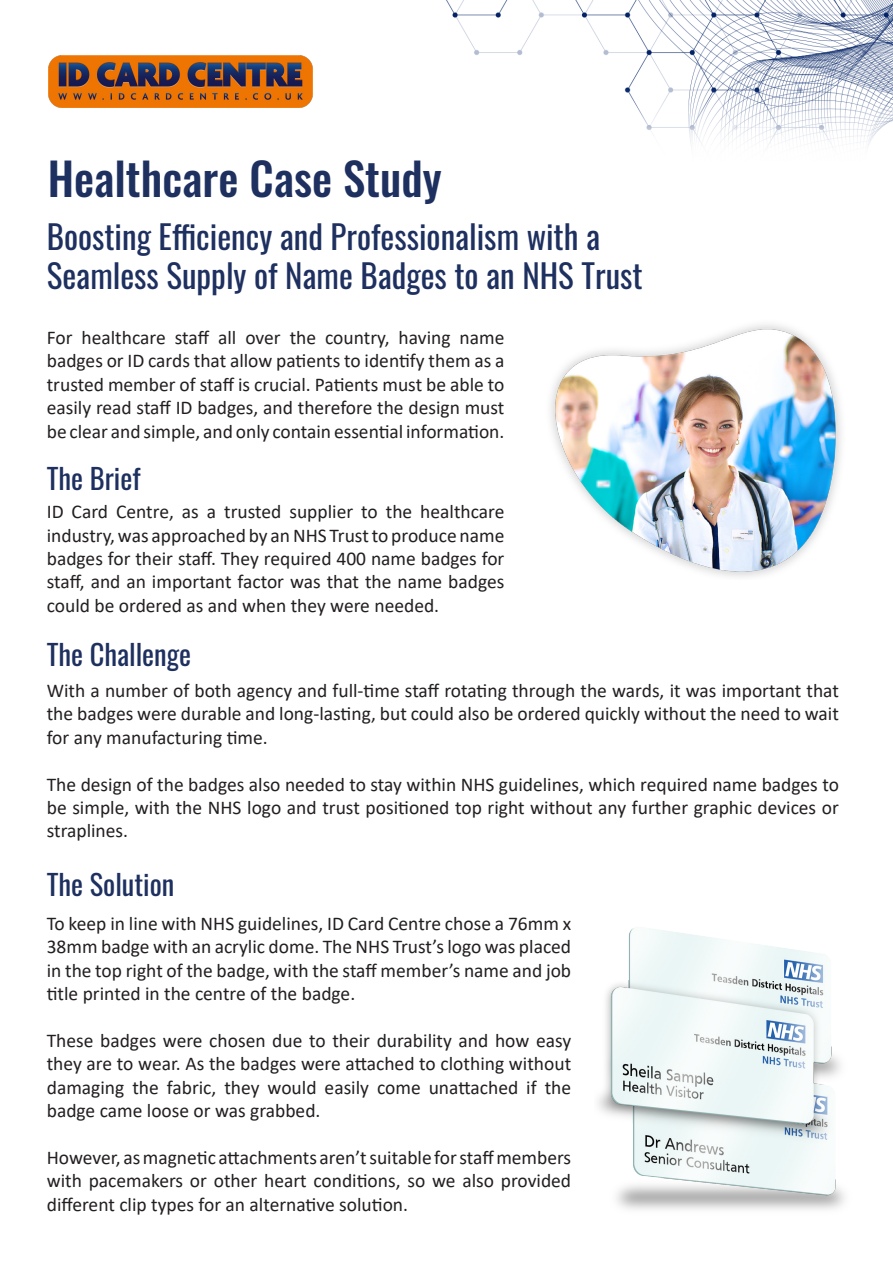
<style>
.page{position:relative;width:893px;height:1263px;background:#fff}
.page>*{position:absolute;margin:0;border:0;box-sizing:border-box;transform-origin:0 0}
.t1{font:500 45px "Oswald";color:#1e3060}
.t2{font:33px/39.6px "Oswald";color:#1e3060}
.t3{font:28.5px "Oswald";color:#1e3060}
.t4{font:19.5px/23.4px "Calibri";color:#231f20;text-align:justify}
</style>
<div class="page">
<img style="left:163px;top:0;width:730px;height:147px">
<img style="left:550px;top:324px;width:291px;height:253px">
<img style="left:598px;top:928px;width:247px;height:282px">
<img style="left:49px;top:56px;width:264px;height:52px">
<p class="t1" style="left:48px;top:155px;width:396px">Healthcare Case Study</p>
<p class="t2" style="left:47px;top:213px;width:597px">Boosting Efficiency and Professionalism with a<br>Seamless Supply of Name Badges to an NHS Trust</p>
<p class="t4" style="left:47px;top:325px;width:459px">For healthcare staff all over the country, having name badges or ID cards that allow patients to identify them as a trusted member of staff is crucial. Patients must be able to easily read staff ID badges, and therefore the design must be clear and simple, and only contain essential information.</p>
<p class="t3" style="left:47px;top:453px;width:95px">The Brief</p>
<p class="t4" style="left:47px;top:499px;width:459px">ID Card Centre, as a trusted supplier to the healthcare industry, was approached by an NHS Trust to produce name badges for their staff. They required 400 name badges for staff, and an important factor was that the name badges could be ordered as and when they were needed.</p>
<p class="t3" style="left:47px;top:629px;width:146px">The Challenge</p>
<p class="t4" style="left:47px;top:678px;width:794px">With a number of both agency and full-time staff rotating through the wards, it was important that the badges were durable and long-lasting, but could also be ordered quickly without the need to wait for any manufacturing time.</p>
<p class="t4" style="left:47px;top:772px;width:794px">The design of the badges also needed to stay within NHS guidelines, which required name badges to be simple, with the NHS logo and trust positioned top right without any further graphic devices or straplines.</p>
<p class="t3" style="left:47px;top:859px;width:129px">The Solution</p>
<p class="t4" style="left:47px;top:911px;width:526px">To keep in line with NHS guidelines, ID Card Centre chose a 76mm x 38mm badge with an acrylic dome. The NHS Trust’s logo was placed in the top right of the badge, with the staff member’s name and job title printed in the centre of the badge.</p>
<p class="t4" style="left:47px;top:1028px;width:526px">These badges were chosen due to their durability and how easy they are to wear. As the badges were attached to clothing without damaging the fabric, they would easily come unattached if the badge came loose or was grabbed.</p>
<p class="t4" style="left:47px;top:1145px;width:526px">However, as magnetic attachments aren’t suitable for staff members with pacemakers or other heart conditions, so we also provided different clip types for an alternative solution.</p>
</div>
